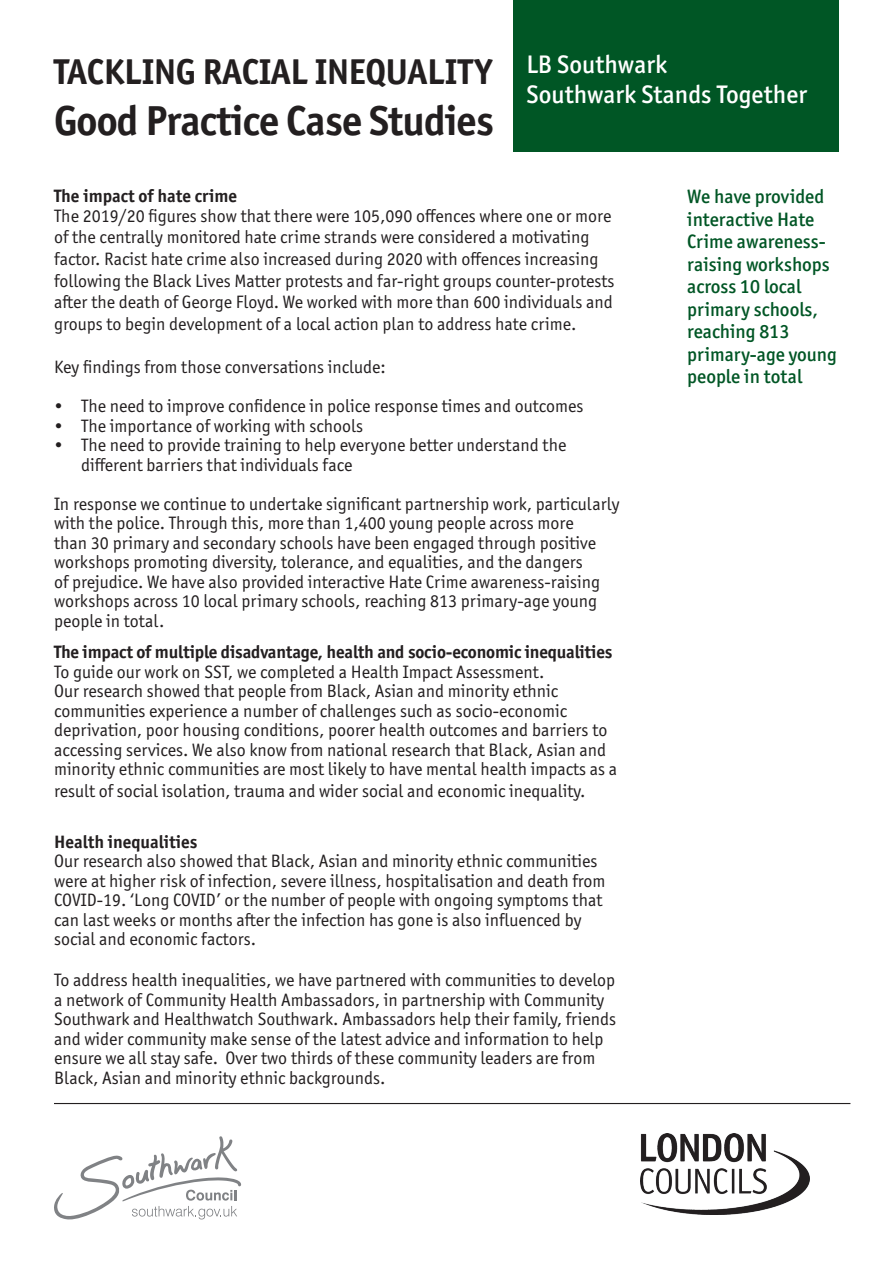
<style>
.page{position:relative;width:893px;height:1263px;background:#fff}
.page>*{position:absolute;margin:0;border:0;box-sizing:border-box;transform-origin:0 0}
.t1{font:700 42px "Officina Sans ITC Pro";letter-spacing:-.02em;color:#231f20}
.t2{font:700 36px "Officina Sans ITC Pro";letter-spacing:-.01em;color:#231f20}
.t3{font:500 25.5px "Officina Sans ITC Pro";color:#fff}
.t4{font:500 19.5px/22.5px "Officina Sans ITC Pro";color:#005625}
.t5{font:18px/19.5px "Officina Sans ITC Pro";color:#231f20}
.t6{font:700 18px "Officina Sans ITC Pro";letter-spacing:-.01em;color:#231f20}
</style>
<div class="page">
<hr style="left:54px;top:1103px;width:796px;height:1px;background:#231f20">
<div style="left:514px;top:0;width:325px;height:152px;background:#005625"></div>
<img style="left:641px;top:1133px;width:169px;height:81px">
<svg style="left:54px;top:1136px;width:187px;height:83px"></svg>
<p class="t2" style="left:54px;top:50px;width:440px">TACKLING RACIAL INEQUALITY</p>
<p class="t1" style="left:54px;top:94px;width:441px">Good Practice Case Studies</p>
<p class="t3" style="left:527px;top:49px;width:142px">LB Southwark</p>
<p class="t3" style="left:527px;top:79px;width:282px">Southwark Stands Together</p>
<p class="t6" style="left:54px;top:185px;width:185px">The impact of hate crime</p>
<p class="t5" style="left:54px;top:205px;width:562px;line-height:21.6px">The 2019/20 figures show that there were 105,090 offences where one or more of the centrally monitored hate crime strands were considered a motivating factor. Racist hate crime also increased during 2020 with offences increasing following the Black Lives Matter protests and far-right groups counter-protests after the death of George Floyd. We worked with more than 600 individuals and groups to begin development of a local action plan to address hate crime.</p>
<p class="t5" style="left:54px;top:357px;width:333px">Key findings from those conversations include:</p>
<p class="t5" style="left:54px;top:396px;width:531px">• The need to improve confidence in police response times and outcomes</p>
<p class="t5" style="left:54px;top:416px;width:311px">• The importance of working with schools</p>
<p class="t5" style="left:81px;top:435px;width:487px;text-indent:-27px">• The need to provide training to help everyone better understand the different barriers that individuals face</p>
<p class="t5" style="left:54px;top:494px;width:567px">In response we continue to undertake significant partnership work, particularly with the police. Through this, more than 1,400 young people across more<br>than 30 primary and secondary schools have been engaged through positive workshops promoting diversity, tolerance, and equalities, and the dangers<br>of prejudice. We have also provided interactive Hate Crime awareness-raising workshops across 10 local primary schools, reaching 813 primary-age young people in total.</p>
<p class="t6" style="left:54px;top:641px;width:560px">The impact of multiple disadvantage, health and socio-economic inequalities</p>
<p class="t5" style="left:54px;top:662px;width:565px">To guide our work on SST, we completed a Health Impact Assessment.<br>Our research showed that people from Black, Asian and minority ethnic communities experience a number of challenges such as socio-economic deprivation, poor housing conditions, poorer health outcomes and barriers to accessing services. We also know from national research that Black, Asian and minority ethnic communities are most likely to have mental health impacts as a</p>
<p class="t5" style="left:54px;top:781px;width:533px">result of social isolation, trauma and wider social and economic inequality.</p>
<p class="t6" style="left:54px;top:830px;width:145px">Health inequalities</p>
<p class="t5" style="left:54px;top:851px;width:553px">Our research also showed that Black, Asian and minority ethnic communities were at higher risk of infection, severe illness, hospitalisation and death from COVID-19. ‘Long COVID’ or the number of people with ongoing symptoms that can last weeks or months after the infection has gone is also influenced by social and economic factors.</p>
<p class="t5" style="left:54px;top:970px;width:564px">To address health inequalities, we have partnered with communities to develop a network of Community Health Ambassadors, in partnership with Community Southwark and Healthwatch Southwark. Ambassadors help their family, friends and wider community make sense of the latest advice and information to help ensure we all stay safe. Over two thirds of these community leaders are from Black, Asian and minority ethnic backgrounds.</p>
<p class="t4" style="left:687px;top:185px;width:151px">We have provided interactive Hate<br>Crime awareness&shy;raising workshops across 10 local primary schools, reaching 813 primary-age young people in total</p>
</div>
